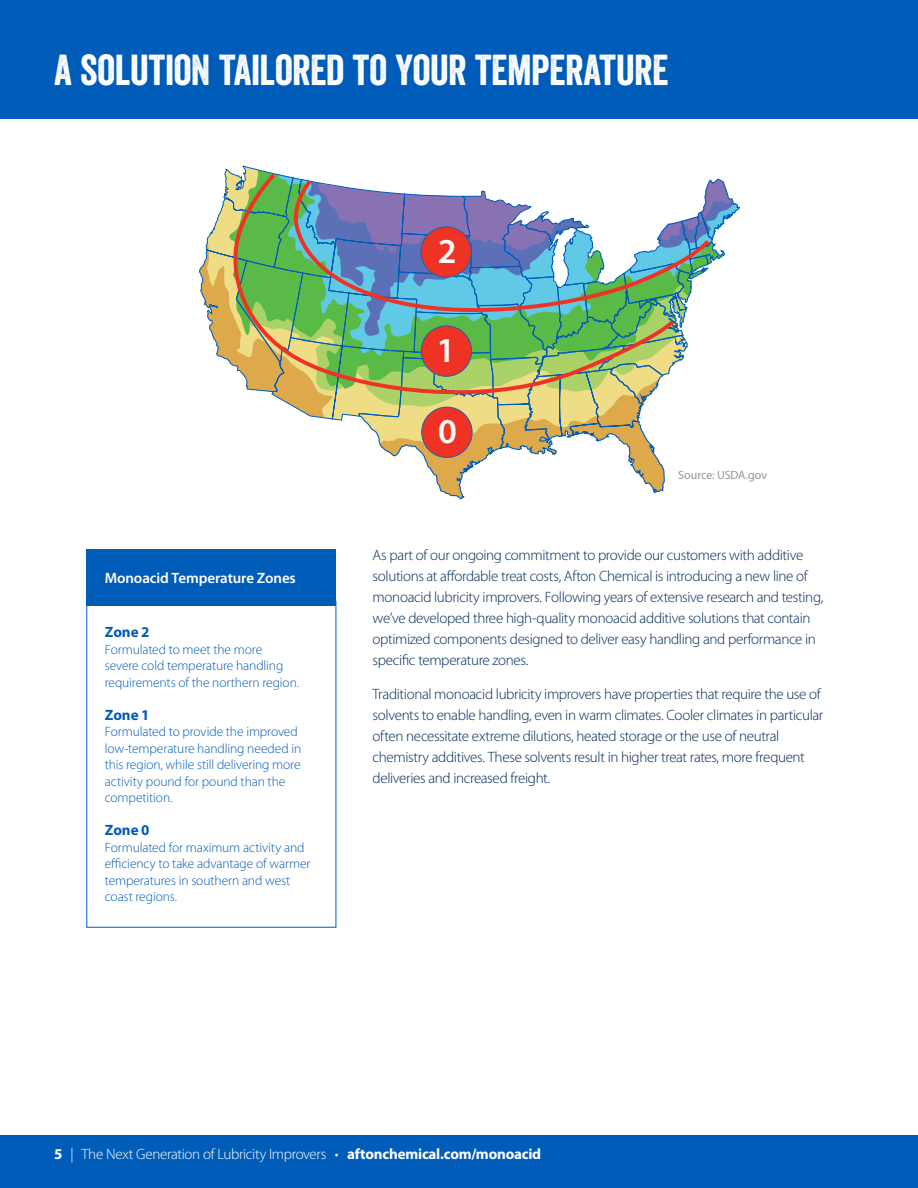
<style>
.page{position:relative;width:918px;height:1188px;background:#fff}
.page>*{position:absolute;margin:0;border:0;box-sizing:border-box;transform-origin:0 0}
.t1{font:42px "Veneer";letter-spacing:-.015em;color:#fff}
.t2{font:600 35.1px "Myriad Pro";color:#fff}
.t3{font:300 15px/21px "Myriad Pro";letter-spacing:-.025em;color:#002856}
.t4{font:300 15px "Myriad Pro";letter-spacing:-.02em;color:#fff}
.t5{font:600 15px "Myriad Pro";letter-spacing:-.01em;color:#fff}
.t6{font:700 15px "Myriad Pro";letter-spacing:-.005em;color:#005cb9}
.t7{font:300 13.5px/16.5px "Myriad Pro";letter-spacing:-.01em;color:#005cb9}
.t8{font:12px "Myriad Pro";letter-spacing:-.01em;color:#939598}
.s1{font-weight:700}
</style>
<div class="page">
<div style="left:0;top:0;width:918px;height:119px;background:#005cb9"></div>
<div style="left:0;top:1135px;width:918px;height:53px;background:#005cb9"></div>
<div style="left:86px;top:549px;width:250px;height:56px;background:#005cb9"></div>
<svg style="left:200px;top:177px;width:540px;height:322px"></svg>
<div style="left:422px;top:407px;width:50px;height:50px;background:#ee3324;border-radius:50%"></div>
<div style="left:421px;top:407px;width:51px;height:51px;border:1px solid #225eac;border-radius:50%"></div>
<svg style="left:228px;top:171px;width:484px;height:233px"></svg>
<h1 class="t1" style="left:54px;top:44px;width:616px">A SOLUTION TAILORED TO YOUR TEMPERATURE</h1>
<h2 class="t2" style="left:438px;top:231px;width:20px">2</h2>
<h2 class="t2" style="left:436px;top:331px;width:20px">1</h2>
<p class="t5" style="left:105px;top:570px;width:193px">Monoacid Temperature Zones</p>
<p class="t6" style="left:105px;top:624px;width:46px">Zone 2</p>
<p class="t7" style="left:105px;top:641px;width:196px">Formulated to meet the more severe cold temperature handling requirements of the northern region.</p>
<p class="t6" style="left:105px;top:706px;width:46px">Zone 1</p>
<p class="t7" style="left:105px;top:724px;width:198px">Formulated to provide the improved low-temperature handling needed in this region, while still delivering more activity pound for pound than the competition.</p>
<p class="t6" style="left:105px;top:822px;width:46px">Zone 0</p>
<p class="t7" style="left:105px;top:839px;width:207px">Formulated for maximum activity and efficiency to take advantage of warmer temperatures in southern and west coast regions.</p>
<h2 class="t2" style="left:438px;top:412px;width:20px">0</h2>
<p class="t8" style="left:678px;top:468px;width:90px">Source: USDA.gov</p>
<p class="t3" style="left:373px;top:544px;width:452px">As part of our ongoing commitment to provide our customers with additive solutions at affordable treat costs, Afton Chemical is introducing a new line of monoacid lubricity improvers. Following years of extensive research and testing, we’ve developed three high-quality monoacid additive solutions that contain optimized components designed to deliver easy handling and performance in specific temperature zones.</p>
<p class="t3" style="left:373px;top:684px;width:452px">Traditional monoacid lubricity improvers have properties that require the use of solvents to enable handling, even in warm climates. Cooler climates in particular often necessitate extreme dilutions, heated storage or the use of neutral chemistry additives. These solvents result in higher treat rates, more frequent deliveries and increased freight.</p>
<p class="t4" style="left:54px;top:1146px;width:489px"><span class="s1">5</span> | The Next Generation of Lubricity Improvers • <span class="s1">aftonchemical.com/monoacid</span></p>
</div>
